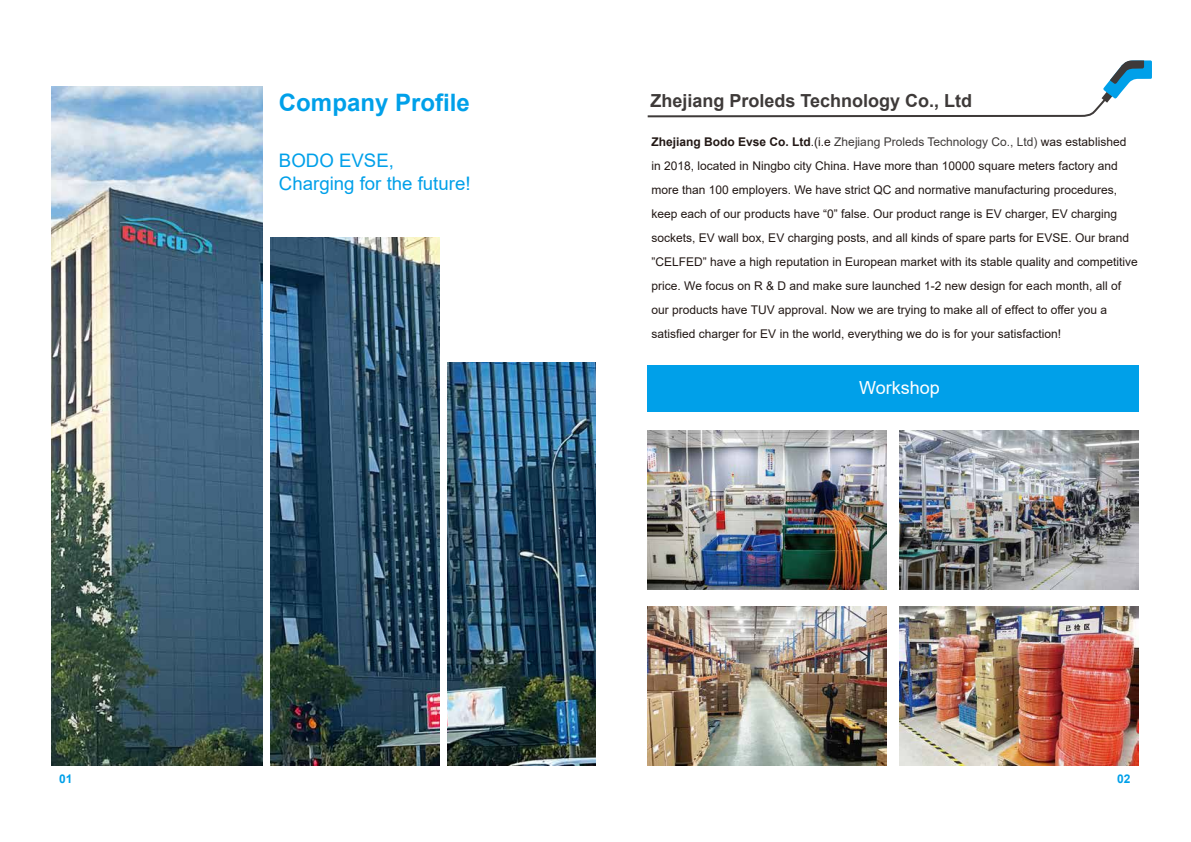
<style>
.page{position:relative;width:1191px;height:842px;background:#fff}
.page>*{position:absolute;margin:0;border:0;box-sizing:border-box;transform-origin:0 0}
.t1{font:700 24px "Arial";color:#00a0e9}
.t2{font:18.6px/22.4px "Arial";color:#00a0e9}
.t3{font:700 18px "Arial";color:#3e3a39}
.t4{font:18px "Arial";color:#fff}
.t5{font:12px/24px "Arial";color:#221815}
.t6{font:700 12px "Arial";color:#00a0e9}
.s1{font-weight:700}
.s2{color:#3e3a39}
</style>
<div class="page">
<div style="left:647px;top:366px;width:491px;height:46px;background:#00a0e9"></div>
<svg style="left:647px;top:60px;width:505px;height:58px"></svg>
<img style="left:51px;top:87px;width:211px;height:679px">
<img style="left:270px;top:237px;width:170px;height:528px">
<img style="left:447px;top:362px;width:148px;height:403px">
<img style="left:647px;top:430px;width:239px;height:159px">
<img style="left:899px;top:430px;width:239px;height:159px">
<img style="left:647px;top:606px;width:239px;height:159px">
<img style="left:899px;top:606px;width:239px;height:159px">
<h1 class="t1" style="left:279px;top:85px;width:192px">Company Profile</h1>
<h2 class="t2" style="left:279px;top:149px;width:193px">BODO EVSE,<br>Charging for the future!</h2>
<h3 class="t3" style="left:650px;top:88px;width:323px">Zhejiang Proleds Technology Co., Ltd</h3>
<p class="t5" style="left:651px;top:130px;width:488px"><span class="s1">Zhejiang Bodo Evse Co. Ltd</span>.(i.e <span class="s2">Zhejiang Proleds Technology Co., Ltd)</span> was established in 2018, located in Ningbo city China. Have more than 10000 square meters factory and more than 100 employers. We have strict QC and normative manufacturing procedures, keep each of our products have “0” false. Our product range is EV charger, EV charging sockets, EV wall box, EV charging posts, and all kinds of spare parts for EVSE. Our brand ”CELFED” have a high reputation in European market with its stable quality and competitive price. We focus on R &amp; D and make sure launched 1-2 new design for each month, all of our products have TUV approval. Now we are trying to make all of effect to offer you a satisfied charger for EV in the world, everything we do is for your satisfaction!</p>
<h3 class="t4" style="left:859px;top:376px;width:82px">Workshop</h3>
<p class="t6" style="left:59px;top:770px;width:15px">01</p>
<p class="t6" style="left:1117px;top:770px;width:15px">02</p>
</div>
